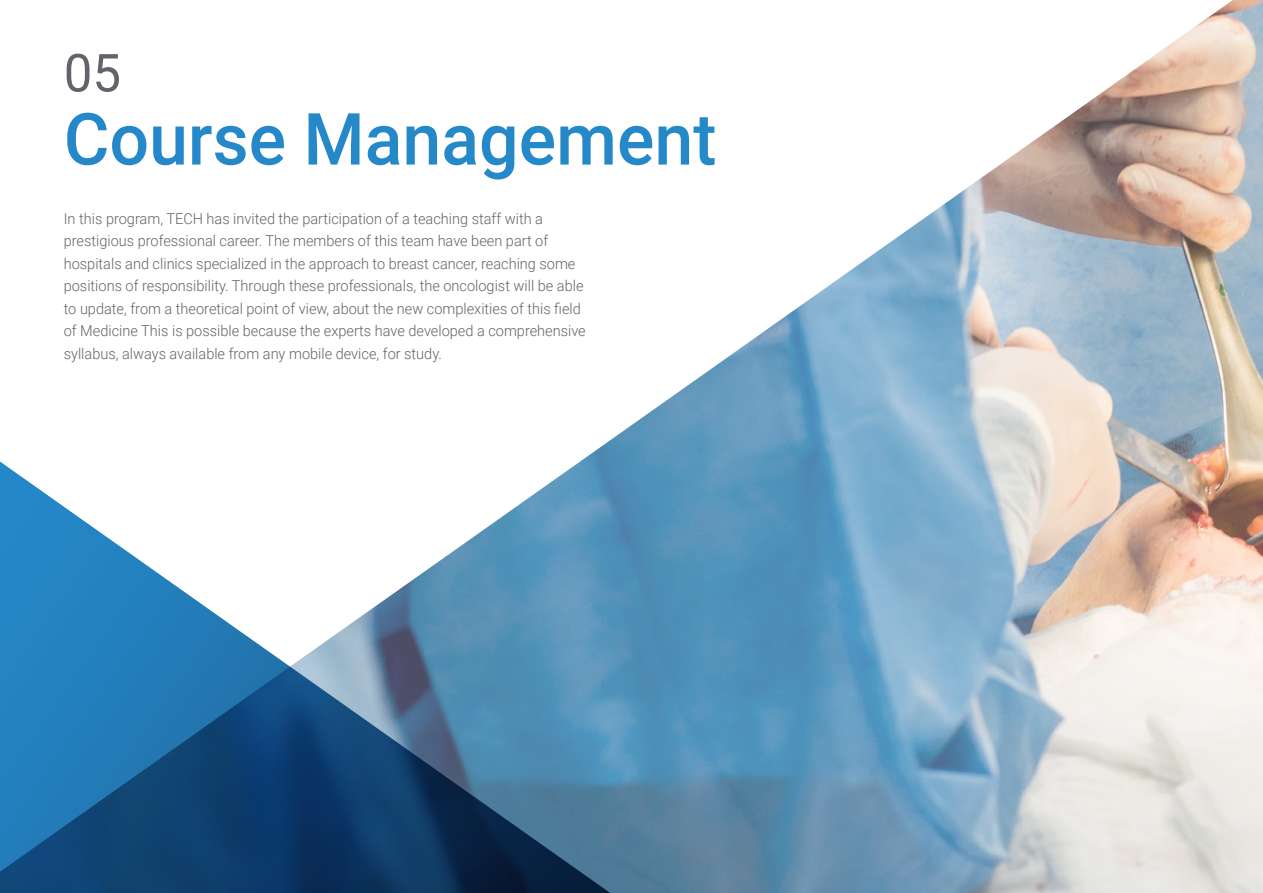
<style>
.page{position:relative;width:1263px;height:893px;background:#fff}
.page>*{position:absolute;margin:0;border:0;box-sizing:border-box;transform-origin:0 0}
.t1{font:500 72px "Roboto";color:#2488c9}
.t2{font:52.5px "Roboto";color:#61646a}
.t3{font:300 15px/22.5px "Roboto";color:#61646a}
</style>
<div class="page">
<img style="left:602px;top:0;width:661px;height:893px">
<svg style="left:0;top:446px;width:640px;height:447px"></svg>
<h2 class="t2" style="left:64px;top:36px;width:59px">05</h2>
<h1 class="t1" style="left:64px;top:89px;width:654px">Course Management</h1>
<p class="t3" style="left:64px;top:207px;width:523px">In this program, TECH has invited the participation of a teaching staff with a prestigious professional career. The members of this team have been part of hospitals and clinics specialized in the approach to breast cancer, reaching some positions of responsibility. Through these professionals, the oncologist will be able to update, from a theoretical point of view, about the new complexities of this field of Medicine This is possible because the experts have developed a comprehensive syllabus, always available from any mobile device, for study.</p>
</div>
